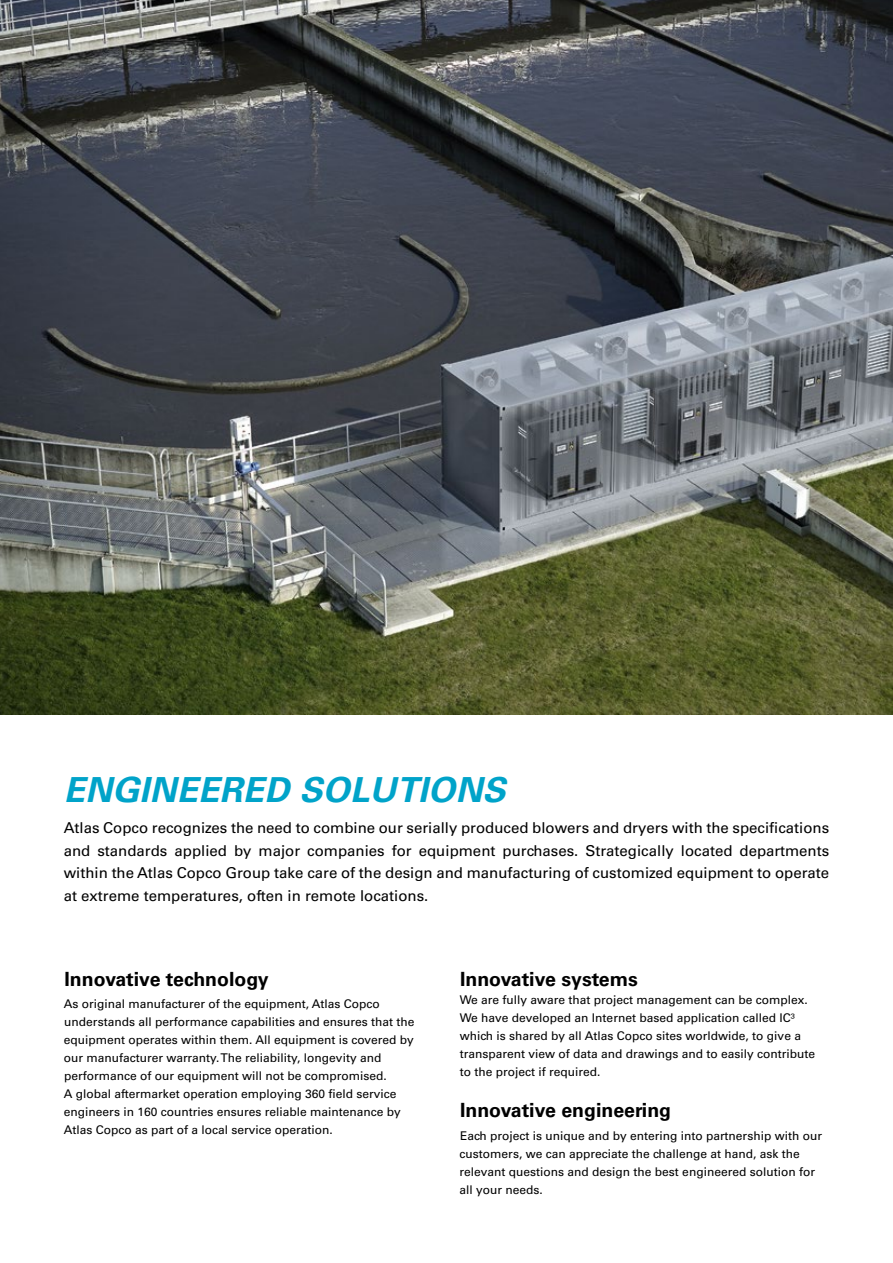
<style>
.page{position:relative;width:893px;height:1263px;background:#fff}
.page>*{position:absolute;margin:0;border:0;box-sizing:border-box;transform-origin:0 0}
.t1{font:italic 700 34.5px "Univers LT Std";letter-spacing:.01em;color:#00a3c9}
.t2{font:700 19.5px "Univers LT Std";color:#000}
.t3{font:15px/22.5px "Univers LT Std";color:#000;text-align:justify}
.t4{font:12px/18px "Univers LT Std";color:#000}
</style>
<div class="page">
<img style="left:0;top:0;width:893px;height:714px">
<h1 class="t1" style="left:64px;top:770px;width:443px">ENGINEERED SOLUTIONS</h1>
<p class="t3" style="left:64px;top:817px;width:767px">Atlas Copco recognizes the need to combine our serially produced blowers and dryers with the specifications and standards applied by major companies for equipment purchases. Strategically located departments within the Atlas Copco Group take care of the design and manufacturing of customized equipment to operate at extreme temperatures, often in remote locations.</p>
<h2 class="t2" style="left:65px;top:968px;width:206px">Innovative technology</h2>
<p class="t4" style="left:64px;top:995px;width:352px">As original manufacturer of the equipment, Atlas Copco understands all performance capabilities and ensures that the equipment operates within them. All equipment is covered by our manufacturer warranty. The reliability, longevity and performance of our equipment will not be compromised.<br>A global aftermarket operation employing 360 field service engineers in 160 countries ensures reliable maintenance by Atlas Copco as part of a local service operation.</p>
<h2 class="t2" style="left:460px;top:968px;width:179px">Innovative systems</h2>
<p class="t4" style="left:460px;top:991px;width:357px">We are fully aware that project management can be complex.<br>We have developed an Internet based application called IC³ which is shared by all Atlas Copco sites worldwide, to give a transparent view of data and drawings and to easily contribute to the project if required.</p>
<h2 class="t2" style="left:460px;top:1099px;width:213px">Innovative engineering</h2>
<p class="t4" style="left:459px;top:1126px;width:364px">Each project is unique and by entering into partnership with our customers, we can appreciate the challenge at hand, ask the relevant questions and design the best engineered solution for all your needs.</p>
</div>
